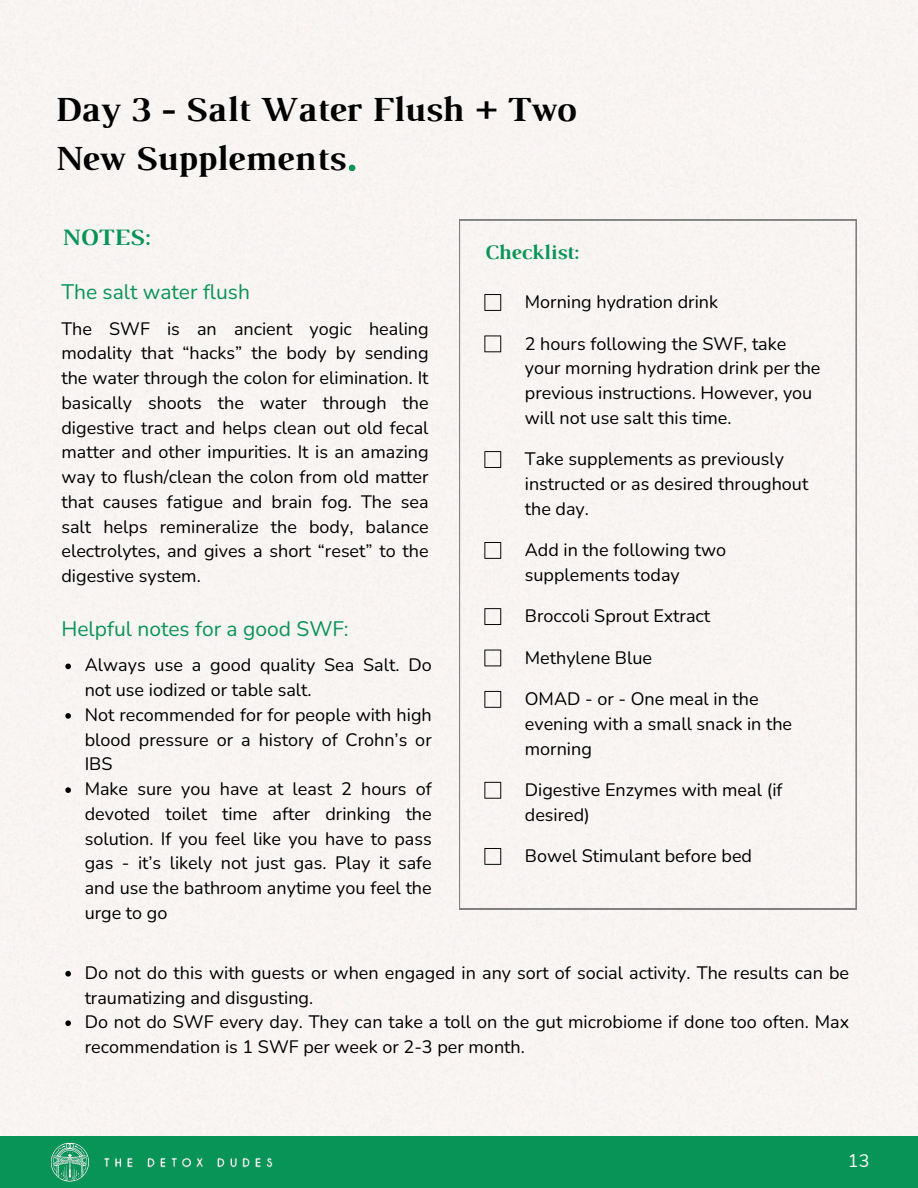
<style>
.page{position:relative;width:918px;height:1188px;background:#fff}
.page>*{position:absolute;margin:0;border:0;box-sizing:border-box;transform-origin:0 0}
.t1{font:700 36px/49.5px "Luthier";color:#000}
.t2{font:700 24px "Luthier";color:#089456}
.t3{font:21px "Nunito";color:#089456}
.t4{font:700 21px "Luthier";color:#089456}
.t5{font:18px/24.8px "Nunito";color:#000}
.t6{font:18px "Nunito";color:#fff}
</style>
<div class="page">
<div style="left:459px;top:220px;width:397px;height:689px;background:#f9f5f3"></div>
<svg style="left:484px;top:294px;width:17px;height:17px"></svg>
<div style="left:0;top:1136px;width:918px;height:52px;background:#089456"></div>
<img style="left:50px;top:1142px;width:39px;height:40px">
<img style="left:104px;top:1157px;width:169px;height:11px">
<svg style="left:484px;top:335px;width:17px;height:17px"></svg>
<svg style="left:484px;top:451px;width:17px;height:17px"></svg>
<svg style="left:484px;top:542px;width:17px;height:17px"></svg>
<svg style="left:65px;top:664px;width:6px;height:5px"></svg>
<svg style="left:65px;top:713px;width:6px;height:6px"></svg>
<svg style="left:65px;top:787px;width:6px;height:6px"></svg>
<svg style="left:484px;top:608px;width:17px;height:17px"></svg>
<svg style="left:484px;top:650px;width:17px;height:16px"></svg>
<svg style="left:484px;top:691px;width:17px;height:17px"></svg>
<svg style="left:484px;top:782px;width:17px;height:17px"></svg>
<svg style="left:484px;top:848px;width:17px;height:17px"></svg>
<svg style="left:65px;top:971px;width:6px;height:6px"></svg>
<svg style="left:65px;top:1020px;width:6px;height:6px"></svg>
<svg style="left:349px;top:165px;width:6px;height:6px"></svg>
<p class="t1" style="left:54px;top:87px;width:523px">Day 3 - Salt Water Flush + Two<br>New Supplements</p>
<h3 class="t2" style="left:61px;top:229px;width:90px">NOTES:</h3>
<p class="t3" style="left:61px;top:278px;width:190px">The salt water flush</p>
<h3 class="t5" style="left:61px;top:316px;width:369px;text-align:justify">The SWF is an ancient yogic healing modality that “hacks” the body by sending the water through the colon for elimination. It basically shoots the water through the digestive tract and helps clean out old fecal matter and other impurities. It is an amazing way to flush/clean the colon from old matter that causes fatigue and brain fog. The sea salt helps remineralize the body, balance electrolytes, and gives a short “reset” to the digestive system.</h3>
<p class="t3" style="left:61px;top:615px;width:289px">Helpful notes for a good SWF:</p>
<p class="t5" style="left:85px;top:653px;width:349px">Always use a good quality Sea Salt. Do not use iodized or table salt.</p>
<p class="t5" style="left:85px;top:703px;width:349px;text-align:justify">Not recommended for for people with high blood pressure or a history of Crohn’s or IBS</p>
<p class="t5" style="left:85px;top:777px;width:349px;text-align:justify">Make sure you have at least 2 hours of devoted toilet time after drinking the solution. If you feel like you have to pass gas - it’s likely not just gas. Play it safe and use the bathroom anytime you feel the urge to go</p>
<p class="t4" style="left:484px;top:244px;width:96px">Checklist:</p>
<p class="t5" style="left:525px;top:290px;width:195px">Morning hydration drink</p>
<p class="t5" style="left:525px;top:331px;width:297px">2 hours following the SWF, take your morning hydration drink per the previous instructions. However, you will not use salt this time.</p>
<p class="t5" style="left:525px;top:447px;width:285px">Take supplements as previously instructed or as desired throughout the day.</p>
<p class="t5" style="left:525px;top:538px;width:203px">Add in the following two supplements today</p>
<p class="t5" style="left:525px;top:604px;width:187px">Broccoli Sprout Extract</p>
<p class="t5" style="left:525px;top:645px;width:129px">Methylene Blue</p>
<p class="t5" style="left:525px;top:687px;width:269px">OMAD - or - One meal in the evening with a small snack in the morning</p>
<p class="t5" style="left:525px;top:778px;width:259px">Digestive Enzymes with meal (if desired)</p>
<p class="t5" style="left:525px;top:844px;width:229px">Bowel Stimulant before bed</p>
<p class="t5" style="left:85px;top:961px;width:766px">Do not do this with guests or when engaged in any sort of social activity. The results can be traumatizing and disgusting.</p>
<p class="t5" style="left:85px;top:1010px;width:766px">Do not do SWF every day. They can take a toll on the gut microbiome if done too often. Max recommendation is 1 SWF per week or 2-3 per month.</p>
<h3 class="t6" style="left:848px;top:1149px;width:23px">13</h3>
</div>
